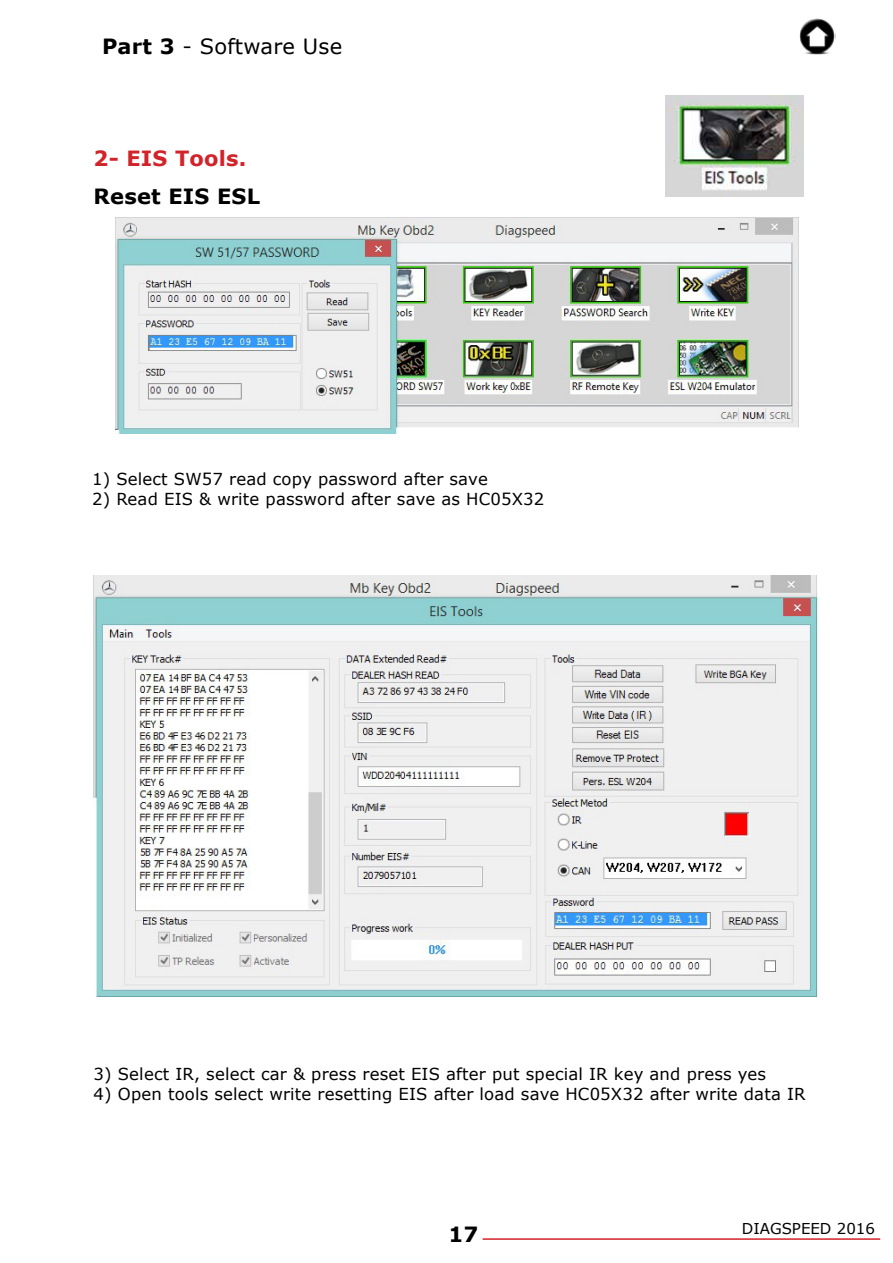
<style>
.page{position:relative;width:893px;height:1263px;background:#fff}
.page>*{position:absolute;margin:0;border:0;box-sizing:border-box;transform-origin:0 0}
.t1{font:21px "Verdana";letter-spacing:.01em;color:#000}
.t2{font:700 21px "Verdana";letter-spacing:.01em;color:#000}
.t3{font:700 21px "Verdana";letter-spacing:.01em;color:#d2232a}
.t4{font:16.5px "Verdana";letter-spacing:.01em;color:#000}
.t5{font:15px "Verdana";color:#000}
.s1{font-weight:700}
</style>
<div class="page">
<hr style="left:483px;top:1238px;width:397px;height:2px;background:#d2232a">
<img style="left:799px;top:18px;width:37px;height:36px">
<img style="left:115px;top:218px;width:683px;height:216px">
<img style="left:94px;top:576px;width:723px;height:421px">
<img style="left:665px;top:96px;width:138px;height:100px">
<p class="t1" style="left:102px;top:33px;width:242px"><span class="s1">Part 3</span> - Software Use</p>
<p class="t3" style="left:94px;top:145px;width:154px">2- EIS Tools.</p>
<p class="t2" style="left:94px;top:183px;width:168px">Reset EIS ESL</p>
<p class="t4" style="left:92px;top:469px;width:397px">1) Select SW57 read copy password after save</p>
<p class="t4" style="left:92px;top:489px;width:454px">2) Read EIS &amp; write password after save as HC05X32</p>
<p class="t4" style="left:94px;top:1064px;width:674px">3) Select IR, select car &amp; press reset EIS after put special IR key and press yes</p>
<p class="t4" style="left:94px;top:1084px;width:714px">4) Open tools select write resetting EIS after load save HC05X32 after write data IR</p>
<p class="t2" style="left:448px;top:1221px;width:31px">17</p>
<p class="t5" style="left:742px;top:1219px;width:135px">DIAGSPEED 2016</p>
</div>
